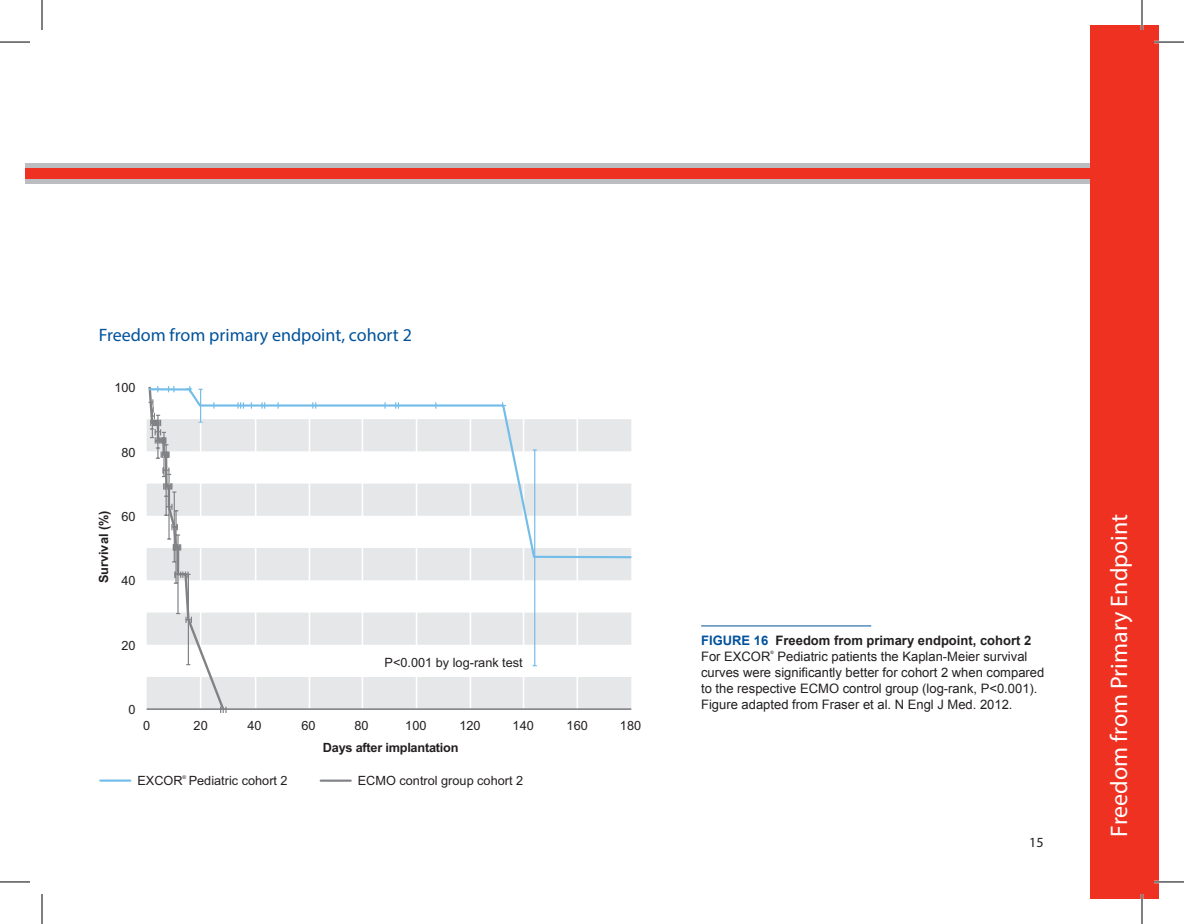
<style>
.page{position:relative;width:1184px;height:924px;background:#fff}
.page>*{position:absolute;margin:0;border:0;box-sizing:border-box;transform-origin:0 0}
.t1{font:24px "Myriad Pro";color:#fff}
.Bold_9pt{font:18px "Myriad Pro";color:#01529b}
.Bold_6_5_pt{font:14px "Myriad Pro";color:#231f20}
.Bold_6_5_pt-2{font:13px/16px "Arial";color:#231f20}
.Bildunterschrift_6_5{font:13px "Arial";color:#231f20}
.Bold_6_5_pt-3{font:700 13px "Arial";color:#231f20}
.t2{font:12.8px "Arial";color:#231f20}
.t3{font:700 12.8px "Arial";letter-spacing:-.02em;color:#231f20}
.t4{font:700 12.8px "Arial";color:#231f20}
.t5{font:5px "Arial";color:#231f20}
.Bold_6_5_pt-4{font:4.6px "Arial";color:#231f20}
.s1{color:#01529b}
</style>
<div class="page">
<div style="left:25px;top:164px;width:1084px;height:20px;background:#bcbdc0"></div>
<div style="left:25px;top:169px;width:1084px;height:10px;background:#ef3122"></div>
<svg style="left:227px;top:559px;width:404px;height:149px;fill:#e6e7e9"></svg>
<hr style="left:255px;top:385px;width:1px;height:323px;background:#fff">
<hr style="left:309px;top:385px;width:1px;height:323px;background:#fff">
<hr style="left:362px;top:385px;width:1px;height:323px;background:#fff">
<hr style="left:416px;top:385px;width:1px;height:323px;background:#fff">
<hr style="left:470px;top:385px;width:1px;height:323px;background:#fff">
<hr style="left:523px;top:385px;width:1px;height:323px;background:#fff">
<hr style="left:576px;top:385px;width:2px;height:323px;background:#fff">
<hr style="left:147px;top:708px;width:484px;height:1px;background:#808285">
<svg style="left:227px;top:402px;width:405px;height:157px"></svg>
<svg style="left:237px;top:402px;width:7px;height:6px"></svg>
<svg style="left:261px;top:402px;width:4px;height:6px"></svg>
<svg style="left:277px;top:402px;width:2px;height:6px"></svg>
<svg style="left:312px;top:402px;width:4px;height:6px"></svg>
<svg style="left:384px;top:402px;width:2px;height:6px"></svg>
<svg style="left:395px;top:402px;width:4px;height:6px"></svg>
<hr style="left:534px;top:450px;width:1px;height:215px;background:#73bde9">
<svg style="left:502px;top:402px;width:4px;height:4px"></svg>
<svg style="left:147px;top:386px;width:80px;height:326px"></svg>
<hr style="left:100px;top:779px;width:30px;height:2px;background:#73bde9">
<hr style="left:321px;top:779px;width:30px;height:2px;background:#808285">
<hr style="left:701px;top:625px;width:170px;height:1px;background:#01529b">
<div style="left:1091px;top:25px;width:68px;height:873px;background:#ef3122"></div>
<hr style="left:1154px;top:41px;width:30px;height:2px;background:#fff">
<hr style="left:1154px;top:880px;width:30px;height:2px;background:#fff">
<hr style="left:1141px;top:0;width:2px;height:30px;background:#fff">
<hr style="left:1141px;top:893px;width:2px;height:30px;background:#fff">
<hr style="left:0;top:42px;width:30px;height:1px;background:#000">
<hr style="left:1154px;top:42px;width:30px;height:1px;background:#000">
<hr style="left:0;top:881px;width:30px;height:1px;background:#000">
<hr style="left:1154px;top:881px;width:30px;height:1px;background:#000">
<hr style="left:42px;top:0;width:1px;height:30px;background:#000">
<hr style="left:42px;top:893px;width:1px;height:30px;background:#000">
<hr style="left:1142px;top:0;width:1px;height:30px;background:#000">
<hr style="left:1142px;top:893px;width:1px;height:30px;background:#000">
<p class="Bold_9pt" style="left:99px;top:323px;width:315px">Freedom from primary endpoint, cohort 2</p>
<p class="t2" style="left:114px;top:379px;width:23px">100</p>
<p class="t2" style="left:122px;top:443px;width:16px">80</p>
<p class="t4" style="left:95px;top:583px;width:74px;rotate:-90deg">Survival (%)</p>
<p class="t2" style="left:122px;top:508px;width:16px">60</p>
<p class="t2" style="left:122px;top:572px;width:16px">40</p>
<p class="t2" style="left:122px;top:636px;width:16px">20</p>
<p class="t2" style="left:385px;top:653px;width:140px">P&lt;0.001 by log-rank test</p>
<p class="t2" style="left:129px;top:701px;width:9px">0</p>
<p class="t2" style="left:143px;top:716px;width:9px">0</p>
<p class="t2" style="left:194px;top:716px;width:16px">20</p>
<p class="t2" style="left:247px;top:716px;width:16px">40</p>
<p class="t2" style="left:301px;top:716px;width:16px">60</p>
<p class="t2" style="left:354px;top:716px;width:16px">80</p>
<p class="t2" style="left:405px;top:716px;width:23px">100</p>
<p class="t2" style="left:459px;top:716px;width:23px">120</p>
<p class="t2" style="left:513px;top:716px;width:23px">140</p>
<p class="t2" style="left:567px;top:716px;width:23px">160</p>
<p class="t2" style="left:620px;top:716px;width:23px">180</p>
<p class="t3" style="left:323px;top:738px;width:137px">Days after implantation</p>
<p class="t2" style="left:137px;top:772px;width:47px">EXCOR</p>
<p class="t5" style="left:183px;top:774px;width:5px">®</p>
<p class="t2" style="left:189px;top:772px;width:100px">Pediatric cohort 2</p>
<p class="t2" style="left:358px;top:772px;width:167px">ECMO control group cohort 2</p>
<p class="Bold_6_5_pt-3" style="left:701px;top:631px;width:332px"><span class="s1">FIGURE 16</span> Freedom from primary endpoint, cohort 2</p>
<p class="Bold_6_5_pt-2" style="left:701px;top:648px;width:71px">For EXCOR</p>
<p class="Bold_6_5_pt-4" style="left:770px;top:649px;width:5px">®</p>
<p class="Bold_6_5_pt-2" style="left:701px;top:648px;width:345px;text-indent:76px">Pediatric patients the Kaplan-Meier survival curves were significantly better for cohort 2 when compared to the respective ECMO control group (log-rank, P&lt;0.001).</p>
<p class="Bildunterschrift_6_5" style="left:701px;top:695px;width:313px">Figure adapted from Fraser et al. N Engl J Med. 2012.</p>
<p class="Bold_6_5_pt" style="left:1029px;top:833px;width:16px">15</p>
<p class="t1" style="left:1104px;top:836px;width:324px;rotate:-90deg">Freedom from Primary Endpoint</p>
</div>
